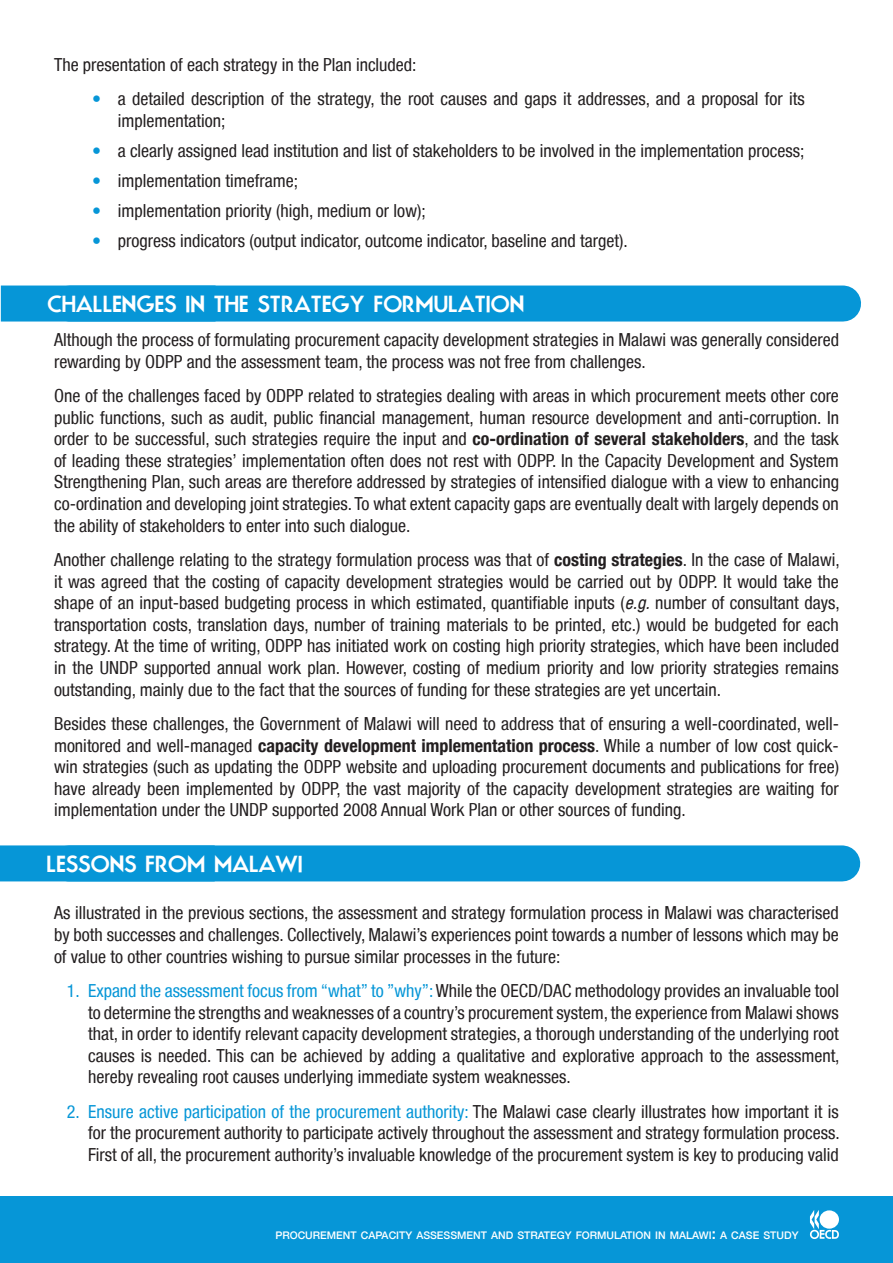
<style>
.page{position:relative;width:893px;height:1263px;background:#fff}
.page>*{position:absolute;margin:0;border:0;box-sizing:border-box;transform-origin:0 0}
.white_headers{font:700 22.05px "Movement";color:#fff}
.body_copy{font:condensed 18px/21.6px "Helvetica Neue LT";color:#231f20;text-align:justify}
.num{font:condensed 18px/21.6px "Helvetica Neue LT";color:#231f20;text-align:justify}
.bullets{font:condensed 18px/21.6px "Helvetica Neue LT";color:#231f20}
.t1{font:condensed 18px/30.2px "Helvetica Neue LT";color:#0696d7;text-align:justify}
.t2{font:500 10.5px "Helvetica Neue LT";color:#fff}
.s1{font-weight:700}
.s2{font-style:italic}
.s3{color:#0696d7}
.s4{font-size:15px}
</style>
<div class="page">
<div style="left:0;top:1196px;width:893px;height:67px;background:#0696d7"></div>
<svg style="left:810px;top:1210px;width:29px;height:29px"></svg>
<div style="left:820px;top:1210px;width:19px;height:19px;background:#fff;border-radius:50%"></div>
<div style="left:70px;top:285px;width:773px;height:36px;background:#0696d7"></div>
<div style="left:1px;top:285px;width:215px;height:36px;background:#0696d7"></div>
<div style="left:69px;top:845px;width:773px;height:36px;background:#0696d7"></div>
<div style="left:0;top:845px;width:215px;height:36px;background:#0696d7"></div>
<p class="body_copy" style="left:54px;top:53px;width:364px">The presentation of each strategy in the Plan included:</p>
<p class="bullets" style="left:118px;top:88px;width:689px">a detailed description of the strategy, the root causes and gaps it addresses, and a proposal for its implementation;</p>
<p class="bullets" style="left:118px;top:140px;width:688px">a clearly assigned lead institution and list of stakeholders to be involved in the implementation process;</p>
<p class="bullets" style="left:118px;top:170px;width:182px">implementation timeframe;</p>
<p class="bullets" style="left:118px;top:200px;width:309px">implementation priority (high, medium or low);</p>
<p class="bullets" style="left:118px;top:230px;width:511px">progress indicators (output indicator, outcome indicator, baseline and target).</p>
<p class="t1" style="left:92px;top:84px;width:10px">•</p>
<p class="t1" style="left:92px;top:135px;width:10px">• • • •</p>
<p class="white_headers" style="left:47px;top:290px;width:478px">CHALLENGES IN THE STRATEGY FORMULATION</p>
<p class="body_copy" style="left:54px;top:329px;width:786px">Although the process of formulating procurement capacity development strategies in Malawi was generally considered rewarding by ODPP and the assessment team, the process was not free from challenges.</p>
<p class="body_copy" style="left:54px;top:385px;width:786px">One of the challenges faced by ODPP related to strategies dealing with areas in which procurement meets other core public functions, such as audit, public financial management, human resource development and anti-corruption. In order to be successful, such strategies require the input and <span class="s1">co-ordination of several stakeholders</span>, and the task of leading these strategies’ implementation often does not rest with ODPP. In the Capacity Development and System Strengthening Plan, such areas are therefore addressed by strategies of intensified dialogue with a view to enhancing co-ordination and developing joint strategies. To what extent capacity gaps are eventually dealt with largely depends on the ability of stakeholders to enter into such dialogue.</p>
<p class="body_copy" style="left:54px;top:549px;width:787px">Another challenge relating to the strategy formulation process was that of <span class="s1">costing strategies</span>. In the case of Malawi, it was agreed that the costing of capacity development strategies would be carried out by ODPP. It would take the shape of an input-based budgeting process in which estimated, quantifiable inputs (<span class="s2">e.g.</span> number of consultant days, transportation costs, translation days, number of training materials to be printed, etc.) would be budgeted for each strategy. At the time of writing, ODPP has initiated work on costing high priority strategies, which have been included in the UNDP supported annual work plan. However, costing of medium priority and low priority strategies remains outstanding, mainly due to the fact that the sources of funding for these strategies are yet uncertain.</p>
<p class="body_copy" style="left:54px;top:713px;width:787px">Besides these challenges, the Government of Malawi will need to address that of ensuring a well-coordinated, well&shy;monitored and well-managed <span class="s1">capacity development implementation process</span>. While a number of low cost quick&shy;win strategies (such as updating the ODPP website and uploading procurement documents and publications for free) have already been implemented by ODPP, the vast majority of the capacity development strategies are waiting for implementation under the UNDP supported 2008 Annual Work Plan or other sources of funding.</p>
<p class="white_headers" style="left:46px;top:850px;width:258px">LESSONS FROM MALAWI</p>
<p class="body_copy" style="left:54px;top:902px;width:786px">As illustrated in the previous sections, the assessment and strategy formulation process in Malawi was characterised by both successes and challenges. Collectively, Malawi’s experiences point towards a number of lessons which may be of value to other countries wishing to pursue similar processes in the future:</p>
<p class="num" style="left:88px;top:980px;width:753px"><span class="s3">Expand the assessment focus from “what” to ”why”:</span> While the OECD/DAC methodology provides an invaluable tool to determine the strengths and weaknesses of a country’s procurement system, the experience from Malawi shows that, in order to identify relevant capacity development strategies, a thorough understanding of the underlying root causes is needed. This can be achieved by adding a qualitative and explorative approach to the assessment, hereby revealing root causes underlying immediate system weaknesses.</p>
<p class="num" style="left:88px;top:1100px;width:753px"><span class="s3">Ensure active participation of the procurement authority:</span> The Malawi case clearly illustrates how important it is for the procurement authority to participate actively throughout the assessment and strategy formulation process.<br>First of all, the procurement authority’s invaluable knowledge of the procurement system is key to producing valid</p>
<p class="t1" style="left:67px;top:975px;width:14px">1.</p>
<p class="t1" style="left:67px;top:1096px;width:14px">2.</p>
<p class="t2" style="left:275px;top:1229px;width:525px">PROCUREMENT CAPACITY ASSESSMENT AND STRATEGY FORMULATION IN MALAWI<span class="s4">:</span> A CASE STUDY</p>
</div>
